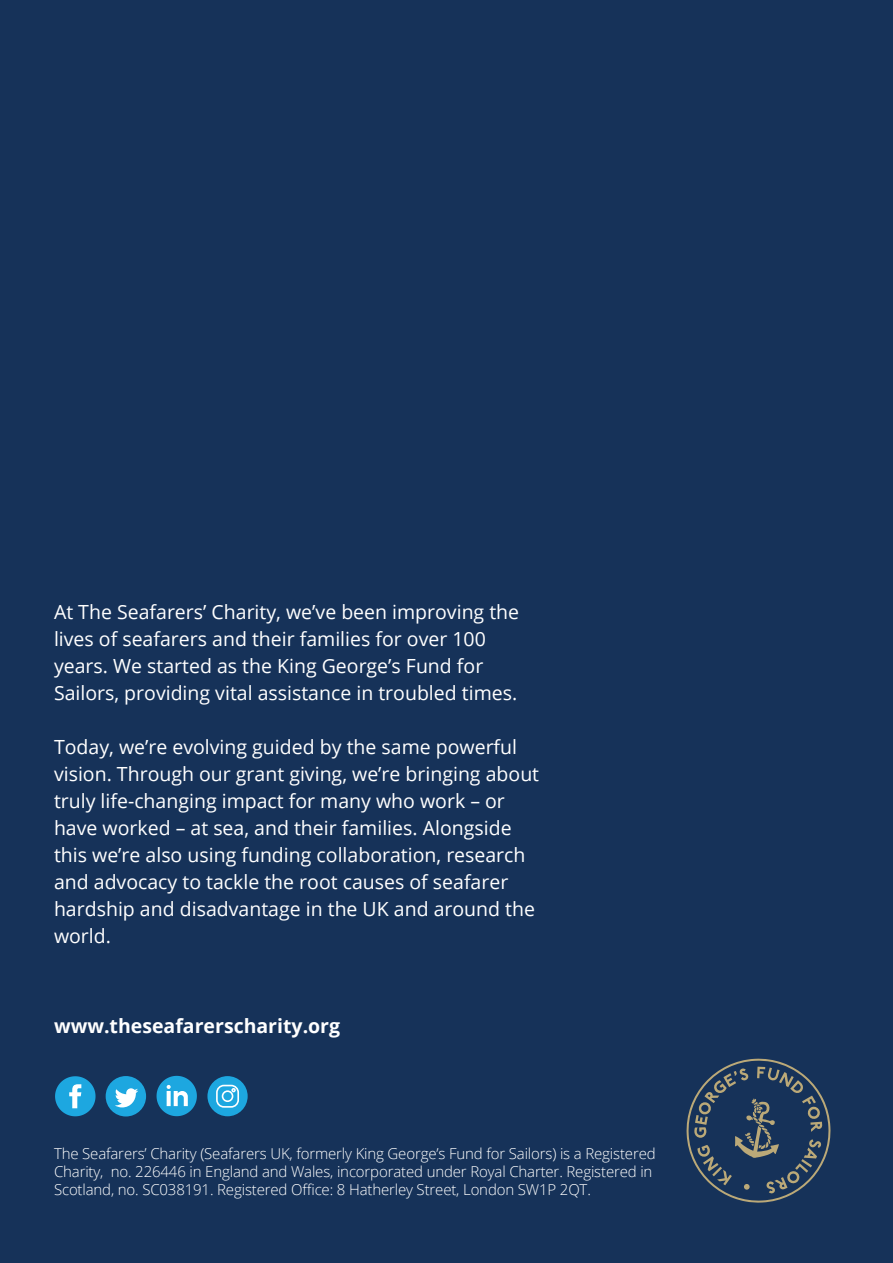
<style>
.page{position:relative;width:893px;height:1263px;background:#163259}
.page>*{position:absolute;margin:0;border:0;box-sizing:border-box;transform-origin:0 0}
.t1{font:19.5px/27px "Open Sans";color:#fff}
.t2{font:700 19.5px "Open Sans";color:#fff}
.t3{font:300 15px/18px "Open Sans";letter-spacing:-.01em;color:#fff}
</style>
<div class="page">
<svg style="left:687px;top:1059px;width:143px;height:143px"></svg>
<svg style="left:55px;top:1076px;width:41px;height:40px"></svg>
<div style="left:106px;top:1076px;width:40px;height:40px;background:#1da7e0;border-radius:50%"></div>
<svg style="left:115px;top:1088px;width:23px;height:19px"></svg>
<svg style="left:157px;top:1076px;width:40px;height:40px"></svg>
<svg style="left:207px;top:1076px;width:41px;height:40px"></svg>
<p class="t1" style="left:54px;top:598px;width:467px">At The Seafarers’ Charity, we’ve been improving the lives of seafarers and their families for over 100 years. We started as the King George’s Fund for Sailors, providing vital assistance in troubled times.</p>
<p class="t1" style="left:54px;top:733px;width:487px">Today, we’re evolving guided by the same powerful vision. Through our grant giving, we’re bringing about truly life-changing impact for many who work – or have worked – at sea, and their families. Alongside this we’re also using funding collaboration, research and advocacy to tackle the root causes of seafarer hardship and disadvantage in the UK and around the world.</p>
<p class="t2" style="left:54px;top:1012px;width:288px">www.theseafarerscharity.org</p>
<p class="t3" style="left:54px;top:1144px;width:603px">The Seafarers’ Charity (Seafarers UK, formerly King George’s Fund for Sailors) is a Registered<br>Charity, no. 226446 in England and Wales, incorporated under Royal Charter. Registered in<br>Scotland, no. SC038191. Registered Office: 8 Hatherley Street, London SW1P 2QT.</p>
</div>
